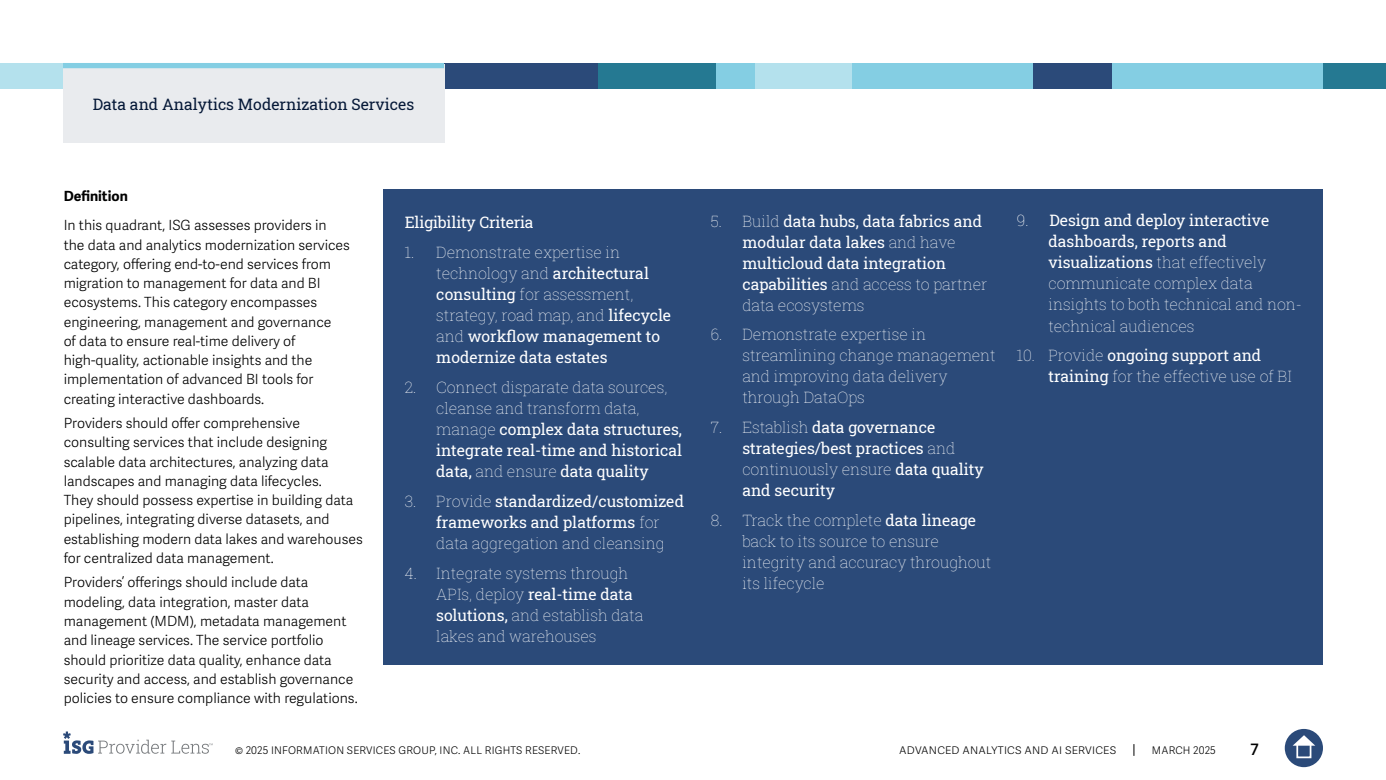
<style>
.page{position:relative;width:1386px;height:780px;background:#fff}
.page>*{position:absolute;margin:0;border:0;box-sizing:border-box;transform-origin:0 0}
.t1{font:100 15.75px/21px "Roboto Slab";letter-spacing:-.005em;color:#fff}
.t2{font:15.75px/21px "Roboto Slab ISG P Regular";color:#fff}
.t3{font:15.75px "Roboto Slab ISG P Regular";color:#051837}
.t4{font:600 15.75px "Adelle Sans";color:#000}
.t5{font:300 14px/19.2px "Adelle Sans";color:#000101}
.t6{font:700 14px "Adelle Sans";color:#000}
.t7{font:300 10.5px "Adelle Sans";letter-spacing:.02em;color:#000}
.t8{font:300 10.5px "Adelle Sans";letter-spacing:.02em;color:#000;scale:1.05 1}
.s1{font-family:"Roboto Slab ISG P Regular";font-weight:400}
.s2{font-family:"Roboto Slab";font-weight:100}
</style>
<div class="page">
<svg style="left:1133px;top:744px;width:1px;height:12px"></svg>
<div style="left:1285px;top:729px;width:38px;height:38px;background:#2b4a79;border-radius:50%"></div>
<svg style="left:1293px;top:735px;width:22px;height:10px"></svg>
<div style="left:1296px;top:743px;width:15px;height:15px;border:2px solid #fff"></div>
<svg style="left:63px;top:731px;width:150px;height:23px"></svg>
<div style="left:1047px;top:63px;width:276px;height:26px;background:#84cee3"></div>
<div style="left:0;top:63px;width:158px;height:26px;background:#b4e1ed"></div>
<div style="left:850px;top:63px;width:184px;height:26px;background:#84cee3"></div>
<div style="left:1323px;top:63px;width:63px;height:26px;background:#257992"></div>
<div style="left:1033px;top:63px;width:79px;height:26px;background:#2b4a79"></div>
<div style="left:754px;top:63px;width:98px;height:26px;background:#b4e1ed"></div>
<div style="left:598px;top:63px;width:157px;height:26px;background:#84cee3"></div>
<div style="left:598px;top:63px;width:118px;height:26px;background:#257992"></div>
<div style="left:379px;top:63px;width:219px;height:26px;background:#2b4a79"></div>
<div style="left:63px;top:64px;width:381px;height:79px;background:#e9ebee"></div>
<div style="left:63px;top:63px;width:381px;height:5px;background:#84cee3"></div>
<div style="left:384px;top:189px;width:939px;height:475px;background:#2b4a79"></div>
<p class="t3" style="left:93px;top:93px;width:323px">Data and Analytics Modernization Services</p>
<p class="t6" style="left:64px;top:187px;width:66px">Definition</p>
<p class="t5" style="left:64px;top:216px;width:288px">In this quadrant, ISG assesses providers in the data and analytics modernization services category, offering end-to-end services from migration to management for data and BI ecosystems. This category encompasses engineering, management and governance<br>of data to ensure real-time delivery of high-quality, actionable insights and the implementation of advanced BI tools for creating interactive dashboards.</p>
<p class="t5" style="left:64px;top:414px;width:301px">Providers should offer comprehensive consulting services that include designing scalable data architectures, analyzing data landscapes and managing data lifecycles.<br>They should possess expertise in building data pipelines, integrating diverse datasets, and establishing modern data lakes and warehouses for centralized data management.</p>
<p class="t5" style="left:64px;top:573px;width:296px">Providers’ offerings should include data modeling, data integration, master data management (MDM), metadata management and lineage services. The service portfolio should prioritize data quality, enhance data security and access, and establish governance policies to ensure compliance with regulations.</p>
<p class="t2" style="left:405px;top:212px;width:130px">Eligibility Criteria</p>
<p class="t1" style="left:436px;top:241px;width:236px;text-indent:-32px">1. Demonstrate expertise in technology and <span class="s1">architectural consulting</span> for assessment, strategy, road map, and <span class="s1">lifecycle</span></p>
<p class="t2" style="left:436px;top:325px;width:225px"><span class="s2">and</span> workflow management to modernize data estates</p>
<p class="t1" style="left:405px;top:376px;width:264px;text-align:center">2. Connect disparate data sources, cleanse and transform data,</p>
<p class="t2" style="left:436px;top:418px;width:247px;text-align:justify"><span class="s2">manage</span> complex data structures, integrate real-time and historical data, <span class="s2">and ensure</span> data quality</p>
<p class="t2" style="left:405px;top:490px;width:281px;text-align:center"><span class="s2">3. Provide</span> standardized/customized frameworks and platforms <span class="s2">for</span></p>
<p class="t1" style="left:436px;top:532px;width:230px">data aggregation and cleansing</p>
<p class="t1" style="left:405px;top:562px;width:225px">4. Integrate systems through</p>
<p class="t2" style="left:436px;top:583px;width:198px"><span class="s2">APIs, deploy</span> real-time data</p>
<p class="t1" style="left:436px;top:604px;width:209px"><span class="s1">solutions,</span> and establish data lakes and warehouses</p>
<p class="t2" style="left:711px;top:210px;width:273px;text-align:center"><span class="s2">5. Build</span> data hubs, data fabrics and modular data lakes <span class="s2">and have </span>multicloud data integration</p>
<p class="t1" style="left:742px;top:273px;width:246px"><span class="s1">capabilities</span> and access to partner data ecosystems</p>
<p class="t1" style="left:742px;top:324px;width:255px;text-indent:-32px">6. Demonstrate expertise in streamlining change management and improving data delivery through DataOps</p>
<p class="t2" style="left:742px;top:416px;width:214px;text-indent:-32px"><span class="s2">7. Establish</span> data governance strategies/best practices <span class="s2">and</span></p>
<p class="t1" style="left:742px;top:458px;width:243px">continuously ensure <span class="s1">data quality</span></p>
<p class="t2" style="left:742px;top:479px;width:94px">and security</p>
<p class="t1" style="left:742px;top:509px;width:251px;text-indent:-32px">8. Track the complete <span class="s1">data lineage </span>back to its source to ensure integrity and accuracy throughout its lifecycle</p>
<p class="t2" style="left:1048px;top:210px;width:222px;text-indent:-32px"><span class="s2">9.</span> Design and deploy interactive dashboards, reports and</p>
<p class="t1" style="left:1048px;top:252px;width:255px"><span class="s1">visualizations</span> that effectively communicate complex data insights to both technical and non&shy;technical audiences</p>
<p class="t2" style="left:1017px;top:344px;width:246px"><span class="s2">10. Provide</span> ongoing support and</p>
<p class="t1" style="left:1048px;top:365px;width:245px"><span class="s1">training</span> for the effective use of BI</p>
<p class="t7" style="left:235px;top:744px;width:347px">© 2025 INFORMATION SERVICES GROUP, INC. ALL RIGHTS RESERVED.</p>
<p class="t8" style="left:899px;top:744px;width:208px">ADVANCED ANALYTICS AND AI SERVICES</p>
<p class="t7" style="left:1152px;top:744px;width:65px">MARCH 2025</p>
<p class="t4" style="left:1251px;top:740px;width:10px">7</p>
</div>
